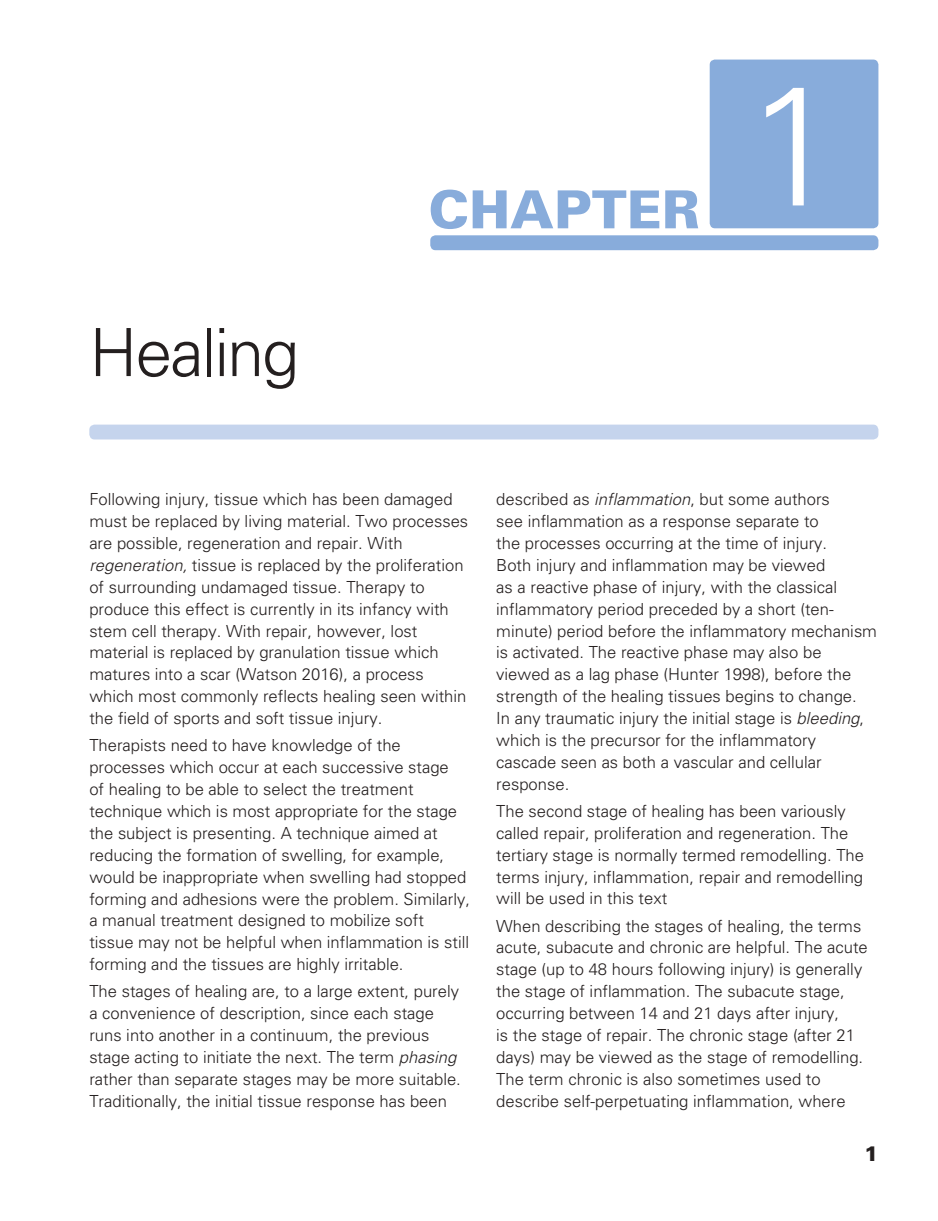
<style>
.page{position:relative;width:938px;height:1221px;background:#fff}
.page>*{position:absolute;margin:0;border:0;box-sizing:border-box;transform-origin:0 0}
.t1{font:300 169.75px "Univers LT Std";color:#fff}
.t2{font:300 66.5px "Univers LT Std";letter-spacing:-.03em;color:#241f1f}
.t3{font:900 52.5px "Univers LT Std";color:#88acdb}
.t4{font:900 21px "Univers LT Std";color:#241f1f}
.t5{font:300 16.62px/21.9px "Univers LT Std";color:#241f1f}
.s1{font-style:italic}
</style>
<div class="page">
<div style="left:709px;top:60px;width:169px;height:168px;background:#88acdb;border-radius:5px"></div>
<div style="left:430px;top:235px;width:448px;height:15px;background:#88acdb;border-radius:5px"></div>
<div style="left:89px;top:424px;width:789px;height:15px;background:#c5d4ed;border-radius:5px"></div>
<h2 class="t2" style="left:89px;top:326px;width:211px">Healing</h2>
<h3 class="t3" style="left:428px;top:189px;width:273px">CHAPTER</h3>
<h1 class="t1" style="left:746px;top:78px;width:96px">1</h1>
<p class="t5" style="left:89px;top:489px;width:380px">Following injury, tissue which has been damaged must be replaced by living material. Two processes are possible, regeneration and repair. With <span class="s1">regeneration,</span> tissue is replaced by the proliferation of surrounding undamaged tissue. Therapy to produce this effect is currently in its infancy with stem cell therapy. With repair, however, lost material is replaced by granulation tissue which matures into a scar (Watson 2016), a process which most commonly reflects healing seen within the field of sports and soft tissue injury.</p>
<p class="t5" style="left:89px;top:735px;width:382px">Therapists need to have knowledge of the processes which occur at each successive stage<br>of healing to be able to select the treatment technique which is most appropriate for the stage the subject is presenting. A technique aimed at reducing the formation of swelling, for example, would be inappropriate when swelling had stopped forming and adhesions were the problem. Similarly, a manual treatment designed to mobilize soft tissue may not be helpful when inflammation is still forming and the tissues are highly irritable.</p>
<p class="t5" style="left:89px;top:981px;width:373px">The stages of healing are, to a large extent, purely a convenience of description, since each stage runs into another in a continuum, the previous stage acting to initiate the next. The term <span class="s1">phasing </span>rather than separate stages may be more suitable.<br>Traditionally, the initial tissue response has been</p>
<p class="t5" style="left:496px;top:489px;width:382px">described as <span class="s1">inflammation</span>, but some authors<br>see inflammation as a response separate to<br>the processes occurring at the time of injury.<br>Both injury and inflammation may be viewed<br>as a reactive phase of injury, with the classical inflammatory period preceded by a short (ten&shy;minute) period before the inflammatory mechanism is activated. The reactive phase may also be viewed as a lag phase (Hunter 1998), before the strength of the healing tissues begins to change.<br>In any traumatic injury the initial stage is <span class="s1">bleeding</span>, which is the precursor for the inflammatory cascade seen as both a vascular and cellular response.</p>
<p class="t5" style="left:496px;top:801px;width:369px">The second stage of healing has been variously called repair, proliferation and regeneration. The tertiary stage is normally termed remodelling. The terms injury, inflammation, repair and remodelling will be used in this text</p>
<p class="t5" style="left:496px;top:915px;width:373px">When describing the stages of healing, the terms acute, subacute and chronic are helpful. The acute stage (up to 48 hours following injury) is generally the stage of inflammation. The subacute stage, occurring between 14 and 21 days after injury,<br>is the stage of repair. The chronic stage (after 21 days) may be viewed as the stage of remodelling.<br>The term chronic is also sometimes used to describe self-perpetuating inflammation, where</p>
<p class="t4" style="left:864px;top:1145px;width:16px">1</p>
</div>
